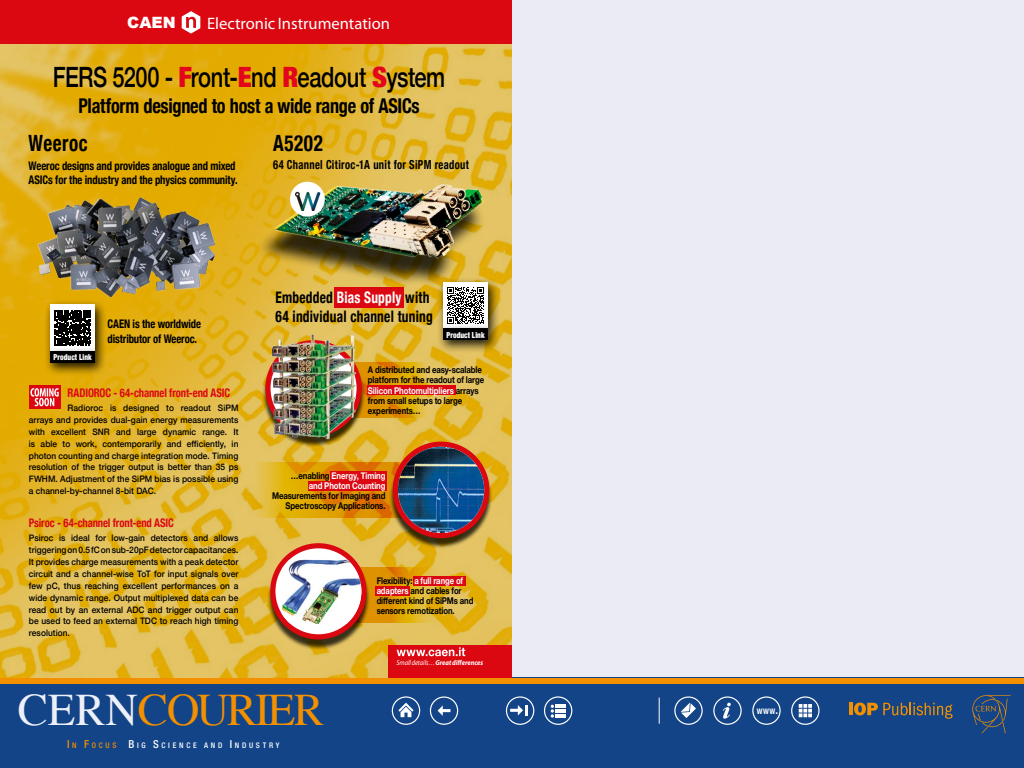
<style>
.page{position:relative;width:1024px;height:768px;background:#ebecf3}
.page>*{position:absolute;margin:0;border:0;box-sizing:border-box;transform-origin:0 0}
.t1{font:45px "Times";letter-spacing:-.025em;color:#f39000}
.t2{font:500 28px "Helvetica Neue";letter-spacing:-.02em;color:#000;scale:.78 1}
.t3{font:700 condensed 22.4px "Helvetica Neue";letter-spacing:.03em;color:#000;scale:.85 1}
.t4{font:700 condensed 20.4px "Helvetica Neue";letter-spacing:-.015em;color:#000;scale:.9 1}
.t5{font:16.6px "Myriad Pro";color:#fff}
.t6{font:700 condensed 15.9px/18.6px "Helvetica Neue";letter-spacing:.015em;color:#000;scale:.85 1}
.t7{font:900 15.6px "Arial";color:#fff}
.t8{font:700 condensed 12.4px "Helvetica Neue";letter-spacing:.03em;color:#000;scale:.85 1}
.t9{font:700 condensed 11.9px/14.2px "Helvetica Neue";letter-spacing:-.01em;color:#000;scale:.9 1}
.t10{font:700 condensed 11.9px "Helvetica Neue";letter-spacing:-.01em;color:#db0812;scale:.9 1}
.t11{font:700 9.3px/10.2px "Helvetica Neue";letter-spacing:-.01em;color:#000;text-align:right;scale:.84 1}
.t12{font:700 9.3px/10.2px "Helvetica Neue";letter-spacing:-.01em;color:#000;scale:.83 1}
.t13{font:700 9.3px/10.2px "Helvetica Neue";letter-spacing:-.01em;color:#fff;text-align:right;scale:.84 1}
.t14{font:500 8.9px/11.9px "Helvetica Neue";letter-spacing:.005em;color:#000;text-align:justify;scale:.94 1}
.t15{font:900 condensed 8.2px "Helvetica Neue";letter-spacing:.01em;color:#fff;scale:.87 1}
.t16{font:500 condensed 7.7px "Helvetica Neue";letter-spacing:.355em;color:#fff}
.t17{font:700 condensed 7.7px "Helvetica Neue LT";color:#fff}
.t18{font:italic 700 7.2px "Myriad Pro";letter-spacing:.005em;color:#fff;scale:.9 1}
.s1{font-weight:900;font-stretch:condensed;color:#e3051b}
.s2{color:#fff}
.s3{color:#000}
.s4{font-weight:400}
.s5{color:#eef0f9}
.s6{font-size:11px;color:#f39000}
.s7{color:#f39000}
.s8{font-size:11px}
.s9{font-size:10.9px}
</style>
<div class="page">
<div style="left:0;top:678px;width:1024px;height:90px;background:#124487"></div>
<hr style="left:849px;top:703px;width:4px;height:12px;background:#f39000">
<svg style="left:854px;top:703px;width:99px;height:16px"></svg>
<div style="left:0;top:678px;width:1024px;height:6px;background:#f39000"></div>
<svg style="left:972px;top:695px;width:39px;height:38px"></svg>
<svg style="left:0;top:44px;width:512px;height:634px;background:#e2b630"></svg>
<div style="left:388px;top:645px;width:124px;height:33px;background:#db0812"></div>
<svg style="left:397px;top:647px;width:68px;height:9px"></svg>
<div style="left:29px;top:385px;width:31px;height:24px;background:#db0812"></div>
<svg style="left:30px;top:388px;width:29px;height:18px"></svg>
<div style="left:257px;top:193px;width:228px;height:94px;background:#000;opacity:.8"></div>
<img style="left:270px;top:131px;width:228px;height:186px">
<div style="left:290px;top:182px;width:35px;height:35px;background:#fff;border-radius:50%"></div>
<img style="left:295px;top:191px;width:26px;height:20px">
<svg style="left:252px;top:462px;width:137px;height:55px;background:#df9b0f"></svg>
<div style="left:330px;top:472px;width:57px;height:9px;background:#db0812"></div>
<div style="left:309px;top:482px;width:78px;height:9px;background:#db0812"></div>
<svg style="left:365px;top:363px;width:147px;height:55px;background:#e1b031"></svg>
<div style="left:262px;top:343px;width:103px;height:104px;background:#000;opacity:.75"></div>
<svg style="left:265px;top:340px;width:97px;height:97px"></svg>
<img style="left:271px;top:334px;width:88px;height:106px">
<div style="left:367px;top:385px;width:88px;height:10px;background:#db0812"></div>
<svg style="left:370px;top:567px;width:142px;height:55px;background:#e1af2d"></svg>
<div style="left:413px;top:576px;width:52px;height:10px;background:#db0812"></div>
<div style="left:375px;top:587px;width:35px;height:9px;background:#db0812"></div>
<div style="left:437px;top:277px;width:63px;height:65px;background:#000;opacity:.9"></div>
<div style="left:443px;top:282px;width:45px;height:47px;background:#fff"></div>
<svg style="left:447px;top:287px;width:37px;height:37px"></svg>
<div style="left:437px;top:324px;width:63px;height:30px;background:#000;opacity:.9"></div>
<div style="left:443px;top:329px;width:45px;height:11px;background:#000"></div>
<div style="left:44px;top:300px;width:63px;height:64px;background:#000;opacity:.9"></div>
<div style="left:51px;top:305px;width:44px;height:46px;background:#fff"></div>
<svg style="left:55px;top:310px;width:36px;height:36px"></svg>
<div style="left:44px;top:346px;width:63px;height:30px;background:#000;opacity:.9"></div>
<div style="left:50px;top:351px;width:45px;height:12px;background:#000"></div>
<img style="left:34px;top:195px;width:184px;height:103px">
<div style="left:389px;top:445px;width:104px;height:104px;background:#000;opacity:.75"></div>
<div style="left:393px;top:442px;width:96px;height:96px;background:#db0812;border-radius:50%"></div>
<img style="left:398px;top:447px;width:86px;height:86px;border-radius:43px">
<div style="left:267px;top:546px;width:103px;height:104px;background:#000;opacity:.75"></div>
<svg style="left:270px;top:543px;width:97px;height:96px"></svg>
<div style="left:275px;top:548px;width:86px;height:86px;background:#fff;border-radius:50%"></div>
<img style="left:282px;top:560px;width:79px;height:64px">
<div style="left:0;top:0;width:512px;height:44px;background:#db0812"></div>
<img style="left:182px;top:11px;width:9px;height:18px">
<div style="left:674px;top:696px;width:29px;height:29px;border:1px solid #fff;border-radius:50%"></div>
<svg style="left:681px;top:703px;width:15px;height:15px"></svg>
<div style="left:392px;top:696px;width:28px;height:29px;border:1px solid #fff;border-radius:50%"></div>
<svg style="left:398px;top:703px;width:16px;height:14px"></svg>
<div style="left:506px;top:696px;width:28px;height:29px;border:1px solid #fff;border-radius:50%"></div>
<svg style="left:510px;top:705px;width:18px;height:11px"></svg>
<div style="left:713px;top:696px;width:29px;height:29px;border:1px solid #fff;border-radius:50%"></div>
<svg style="left:723px;top:703px;width:8px;height:16px"></svg>
<div style="left:791px;top:696px;width:29px;height:29px;border:1px solid #fff;border-radius:50%"></div>
<svg style="left:799px;top:704px;width:13px;height:13px"></svg>
<div style="left:752px;top:696px;width:29px;height:29px;border:1px solid #fff;border-radius:50%"></div>
<svg style="left:659px;top:698px;width:1px;height:26px"></svg>
<div style="left:544px;top:696px;width:28px;height:29px;border:1px solid #fff;border-radius:50%"></div>
<svg style="left:551px;top:705px;width:15px;height:13px"></svg>
<div style="left:430px;top:696px;width:28px;height:29px;border:1px solid #fff;border-radius:50%"></div>
<svg style="left:438px;top:705px;width:12px;height:11px"></svg>
<h3 class="t7" style="left:127px;top:11px;width:50px">CAEN</h3>
<h3 class="t5" style="left:207px;top:13px;width:184px">Electronic Instrumentation</h3>
<h2 class="t2" style="left:53px;top:54px;width:505px">FERS 5200 - <span class="s1">F</span>ront-<span class="s1">E</span>nd <span class="s1">R</span>eadout <span class="s1">S</span>ystem</h2>
<h3 class="t4" style="left:78px;top:89px;width:381px">Platform designed to host a wide range of ASICs</h3>
<h3 class="t3" style="left:29px;top:125px;width:71px">Weeroc</h3>
<h3 class="t9" style="left:29px;top:158px;width:234px">Weeroc designs and provides analogue and mixed<br>ASICs for the industry and the physics community.</h3>
<h3 class="t3" style="left:273px;top:125px;width:60px">A5202</h3>
<h3 class="t8" style="left:273px;top:154px;width:232px">64 Channel Citiroc-1A unit for SiPM readout</h3>
<p class="t15" style="left:54px;top:350px;width:45px">Product Link</p>
<h3 class="t9" style="left:108px;top:316px;width:106px">CAEN is the worldwide distributor of Weeroc.</h3>
<h3 class="t10" style="left:68px;top:383px;width:182px">RADIOROC - 64-channel front-end ASIC</h3>
<p class="t14" style="left:29px;top:401px;width:225px;text-indent:39px">Radioroc is designed to readout SiPM arrays and provides dual-gain energy measurements with excellent SNR and large dynamic range. It is able to work, contemporarily and efficiently, in photon counting and charge integration mode. Timing resolution of the trigger output is better than 35 ps FWHM. Adjustment of the SiPM bias is possible using a channel-by-channel 8-bit DAC.</p>
<h3 class="t10" style="left:29px;top:513px;width:163px">Psiroc - 64-channel front-end ASIC</h3>
<p class="t14" style="left:29px;top:532px;width:225px">Psiroc is ideal for low-gain detectors and allows triggering on 0.5 fC on sub-20pF detector capacitances.<br>It provides charge measurements with a peak detector circuit and a channel-wise ToT for input signals over few pC, thus reaching excellent performances on a wide dynamic range. Output multiplexed data can be read out by an external ADC and trigger output can be used to feed an external TDC to reach high timing resolution.</p>
<h3 class="t6" style="left:275px;top:287px;width:187px">Embedded <span class="s2">Bias Supply</span> with<br>64 individual channel tuning</h3>
<p class="t15" style="left:446px;top:328px;width:45px">Product Link</p>
<p class="t11" style="left:368px;top:365px;width:140px;text-align:left">A distributed and easy-scalable platform for the readout of large<br><span class="s2">Silicon Photomultipliers</span> arrays from small setups to large experiments…</p>
<p class="t13" style="left:291px;top:471px;width:114px"><span class="s3">…enabling</span> Energy, Timing and Photon Counting</p>
<p class="t11" style="left:272px;top:491px;width:137px">Measurements for Imaging and<br>Spectroscopy Applications.</p>
<p class="t12" style="left:377px;top:576px;width:118px">Flexibility: <span class="s2">a full range of adapters</span> and cables for different kind of SiPMs and sensors remotization.</p>
<p class="t18" style="left:397px;top:658px;width:98px"><span class="s4">Small details…</span> Great differences</p>
<h1 class="t1" style="left:18px;top:668px;width:308px"><span class="s5">CERN</span>COURIER</h1>
<p class="t16" style="left:67px;top:740px;width:214px"><span class="s6">I</span><span class="s7">N</span> <span class="s6">F</span><span class="s7">OCUS</span> <span class="s8">B</span>IG <span class="s8">S</span>CIENCE AND <span class="s8">I</span>NDUSTRY</p>
<p class="t17" style="left:757px;top:706px;width:23px">WWW <span class="s9">.</span></p>
</div>
